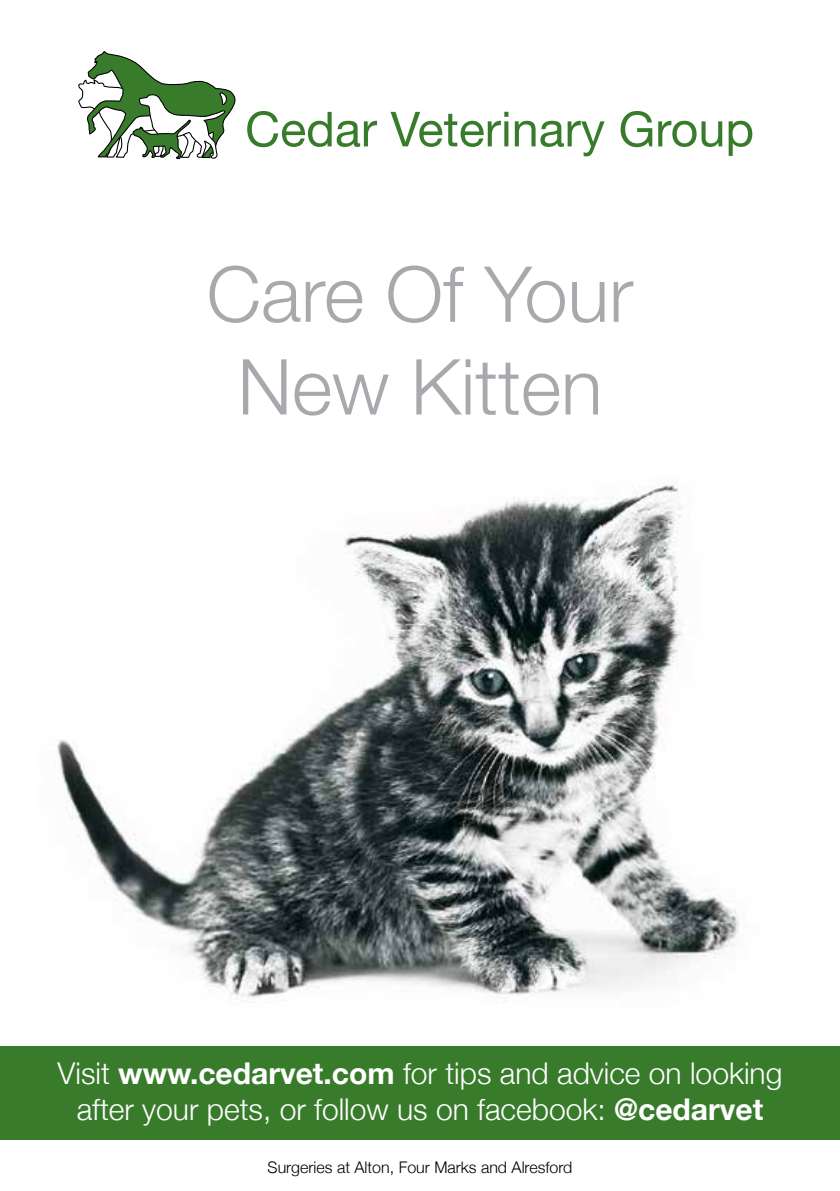
<style>
.page{position:relative;width:840px;height:1191px;background:#fff}
.page>*{position:absolute;margin:0;border:0;box-sizing:border-box;transform-origin:0 0}
.t1{font:300 77.2px/92.6px "Helvetica Neue";color:#a7a9ac;text-align:center}
.t2{font:300 30px/36px "Helvetica Neue";color:#fff;text-align:center}
.t3{font:300 16px "Helvetica Neue";color:#000}
.s1{font-weight:700}
</style>
<div class="page">
<img style="left:55px;top:485px;width:684px;height:519px">
<svg style="left:78px;top:51px;width:158px;height:109px"></svg>
<svg style="left:247px;top:111px;width:130px;height:36px"></svg>
<svg style="left:390px;top:112px;width:118px;height:35px"></svg>
<svg style="left:504px;top:121px;width:4px;height:25px"></svg>
<svg style="left:514px;top:121px;width:90px;height:35px"></svg>
<svg style="left:620px;top:111px;width:32px;height:36px"></svg>
<svg style="left:658px;top:121px;width:63px;height:26px"></svg>
<svg style="left:728px;top:121px;width:23px;height:35px"></svg>
<div style="left:0;top:1046px;width:839px;height:93px;background:#387c2b"></div>
<h1 class="t1" style="left:206px;top:242px;width:428px">Care Of Your<br>New Kitten</h1>
<p class="t2" style="left:57px;top:1053px;width:726px">Visit <span class="s1">www.cedarvet.com</span> for tips and advice on looking after your pets, or follow us on facebook: <span class="s1">@cedarvet</span></p>
<p class="t3" style="left:267px;top:1154px;width:306px">Surgeries at Alton, Four Marks and Alresford</p>
</div>
